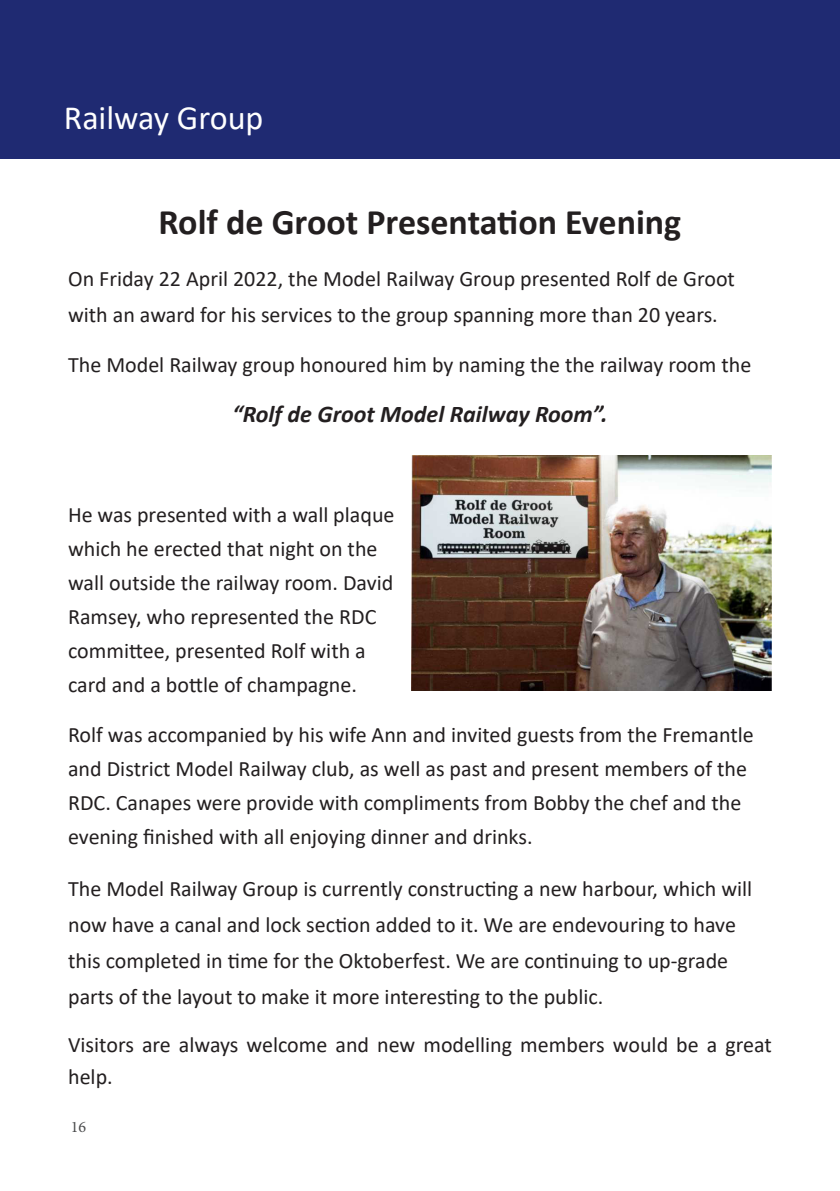
<style>
.page{position:relative;width:840px;height:1191px;background:#fff}
.page>*{position:absolute;margin:0;border:0;box-sizing:border-box;transform-origin:0 0}
.t1{font:700 36px "Calibri";color:#231f20}
.Heading_1{font:34px "Calibri";color:#fff}
.No_Spacing{font:italic 700 24px "Calibri";color:#231f20}
.No_Spacing-2{font:22px/34px "Calibri";color:#231f20}
.t2{font:16px "Minion Pro";color:#4b4c4d}
</style>
<div class="page">
<div style="left:0;top:0;width:839px;height:159px;background:#1f2a72"></div>
<img style="left:411px;top:455px;width:360px;height:235px">
<p class="Heading_1" style="left:64px;top:94px;width:201px">Railway Group</p>
<p class="t1" style="left:158px;top:197px;width:524px">Rolf de Groot Presentation Evening</p>
<p class="No_Spacing-2" style="left:68px;top:260px;width:668px;line-height:36px">On Friday 22 April 2022, the Model Railway Group presented Rolf de Groot with an award for his services to the group spanning more than 20 years.</p>
<p class="No_Spacing-2" style="left:68px;top:347px;width:684px">The Model Railway group honoured him by naming the the railway room the</p>
<p class="No_Spacing" style="left:232px;top:397px;width:376px">“Rolf de Groot Model Railway Room”.</p>
<p class="No_Spacing-2" style="left:68px;top:497px;width:328px">He was presented with a wall plaque which he erected that night on the wall outside the railway room. David Ramsey, who represented the RDC committee, presented Rolf with a card and a bottle of champagne.</p>
<p class="No_Spacing-2" style="left:68px;top:717px;width:686px">Rolf was accompanied by his wife Ann and invited guests from the Fremantle and District Model Railway club, as well as past and present members of the RDC. Canapes were provide with compliments from Bobby the chef and the evening finished with all enjoying dinner and drinks.</p>
<p class="No_Spacing-2" style="left:68px;top:870px;width:685px;line-height:36px">The Model Railway Group is currently constructing a new harbour, which will now have a canal and lock section added to it. We are endevouring to have this completed in time for the Oktoberfest. We are continuing to up-grade parts of the layout to make it more interesting to the public.</p>
<p class="No_Spacing-2" style="left:68px;top:1028px;width:704px;line-height:32px">Visitors are always welcome and new modelling members would be a great help.</p>
<p class="t2" style="left:71px;top:1115px;width:17px">16</p>
</div>
